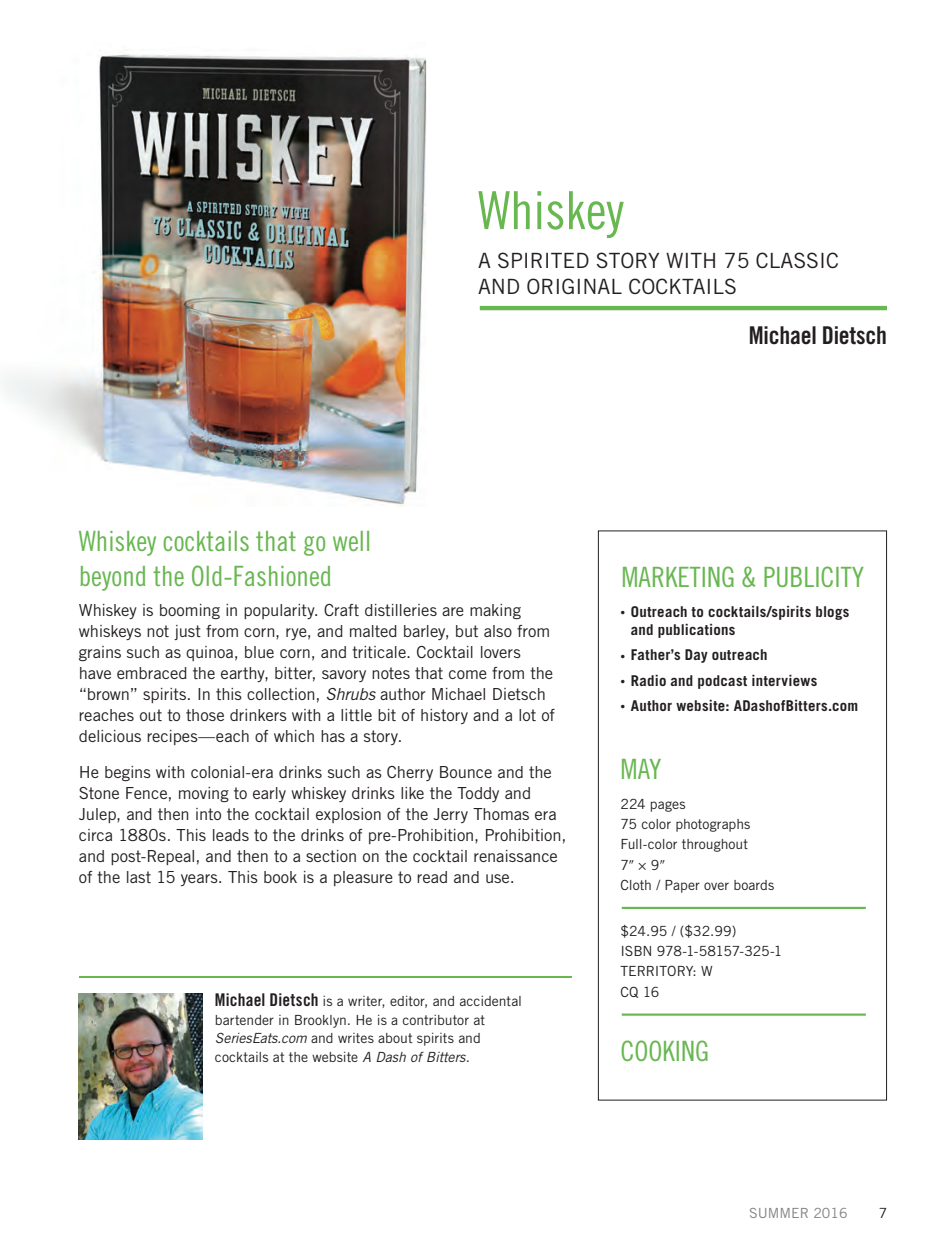
<style>
.page{position:relative;width:945px;height:1260px;background:#fff}
.page>*{position:absolute;margin:0;border:0;box-sizing:border-box;transform-origin:0 0}
.t1{font:52.5px "Trade Gothic LT Std Cn 18";color:#68b751}
.t2{font:28px/35px "Trade Gothic LT Std Cn 18";color:#68b751}
.t3{font:24.5px "Trade Gothic LT Std Bd Cn 20";letter-spacing:-.01em;color:#231f20}
.t4{font:21px/26.2px "Trade Gothic LT Std";color:#231f20}
.t5{font:16.62px/21px "Trade Gothic LT Std";letter-spacing:-.01em;color:#231f20}
.t6{font:700 14.88px/18.4px "Trade Gothic LT Std";letter-spacing:.015em;color:#231f20}
.t7{font:14px/20.1px "Trade Gothic LT Std";color:#231f20}
.t8{font:14px "Trade Gothic LT Std";color:#808285}
.s1{font-style:italic}
.s2{font-family:"Trade Gothic LT Std Bd Cn 20";font-size:17.5px}
.s3{font-size:9.62px}
</style>
<div class="page">
<div style="left:598px;top:530px;width:289px;height:570px;border:1px solid #231f20"></div>
<hr style="left:480px;top:306px;width:407px;height:4px;background:#68b751">
<hr style="left:621px;top:907px;width:244px;height:2px;background:#68b751">
<hr style="left:621px;top:1013px;width:244px;height:2px;background:#68b751">
<hr style="left:79px;top:976px;width:492px;height:2px;background:#68b751">
<img style="left:79px;top:993px;width:124px;height:146px">
<img style="left:5px;top:54px;width:422px;height:453px">
<h1 class="t1" style="left:478px;top:179px;width:147px">Whiskey</h1>
<p class="t4" style="left:478px;top:247px;width:362px">A SPIRITED STORY WITH 75 CLASSIC<br>AND ORIGINAL COCKTAILS</p>
<h3 class="t3" style="left:749px;top:320px;width:140px">Michael Dietsch</h3>
<h2 class="t2" style="left:79px;top:523px;width:294px">Whiskey cocktails that go well beyond the Old-Fashioned</h2>
<p class="t5" style="left:79px;top:599px;width:478px">Whiskey is booming in popularity. Craft distilleries are making whiskeys not just from corn, rye, and malted barley, but also from grains such as quinoa, blue corn, and triticale. Cocktail lovers have embraced the earthy, bitter, savory notes that come from the “brown” spirits. In this collection, <span class="s1">Shrubs</span> author Michael Dietsch reaches out to those drinkers with a little bit of history and a lot of delicious recipes—each of which has a story.</p>
<p class="t5" style="left:79px;top:762px;width:489px">He begins with colonial-era drinks such as Cherry Bounce and the Stone Fence, moving to early whiskey drinks like the Toddy and Julep, and then into the cocktail explosion of the Jerry Thomas era circa 1880s. This leads to the drinks of pre-Prohibition, Prohibition, and post-Repeal, and then to a section on the cocktail renaissance of the last 15 years. This book is a pleasure to read and use.</p>
<p class="t7" style="left:215px;top:992px;width:309px;line-height:18.4px"><span class="s2">Michael Dietsch</span> is a writer, editor, and accidental bartender in Brooklyn. He is a contributor at <span class="s1">SeriesEats.com</span> and writes about spirits and cocktails at the website <span class="s1">A Dash of Bitters</span>.</p>
<h2 class="t2" style="left:621px;top:559px;width:244px">MARKETING &amp; PUBLICITY</h2>
<p class="t6" style="left:631px;top:602px;width:220px;text-indent:-10px"><span class="s3">•</span> Outreach to cocktails/spirits blogs and publications</p>
<p class="t6" style="left:620px;top:646px;width:149px"><span class="s3">•</span> Father’s Day outreach</p>
<p class="t6" style="left:620px;top:671px;width:198px"><span class="s3">•</span> Radio and podcast interviews</p>
<p class="t6" style="left:620px;top:696px;width:239px"><span class="s3">•</span> Author website: ADashofBitters.com</p>
<h2 class="t2" style="left:620px;top:751px;width:43px">MAY</h2>
<p class="t7" style="left:620px;top:794px;width:155px">224 pages<br>75 color photographs<br>Full-color throughout<br>7 × 9<br>Cloth / Paper over boards</p>
<p class="t7" style="left:620px;top:921px;width:163px">$24.95 / ($32.99)<br>ISBN 978-1-58157-325-1<br>TERRITORY: W<br>CQ 16</p>
<h2 class="t2" style="left:620px;top:1033px;width:90px">COOKING</h2>
<p class="t8" style="left:749px;top:1204px;width:100px">SUMMER 2016</p>
<p class="t7" style="left:878px;top:1202px;width:10px">7</p>
</div>
